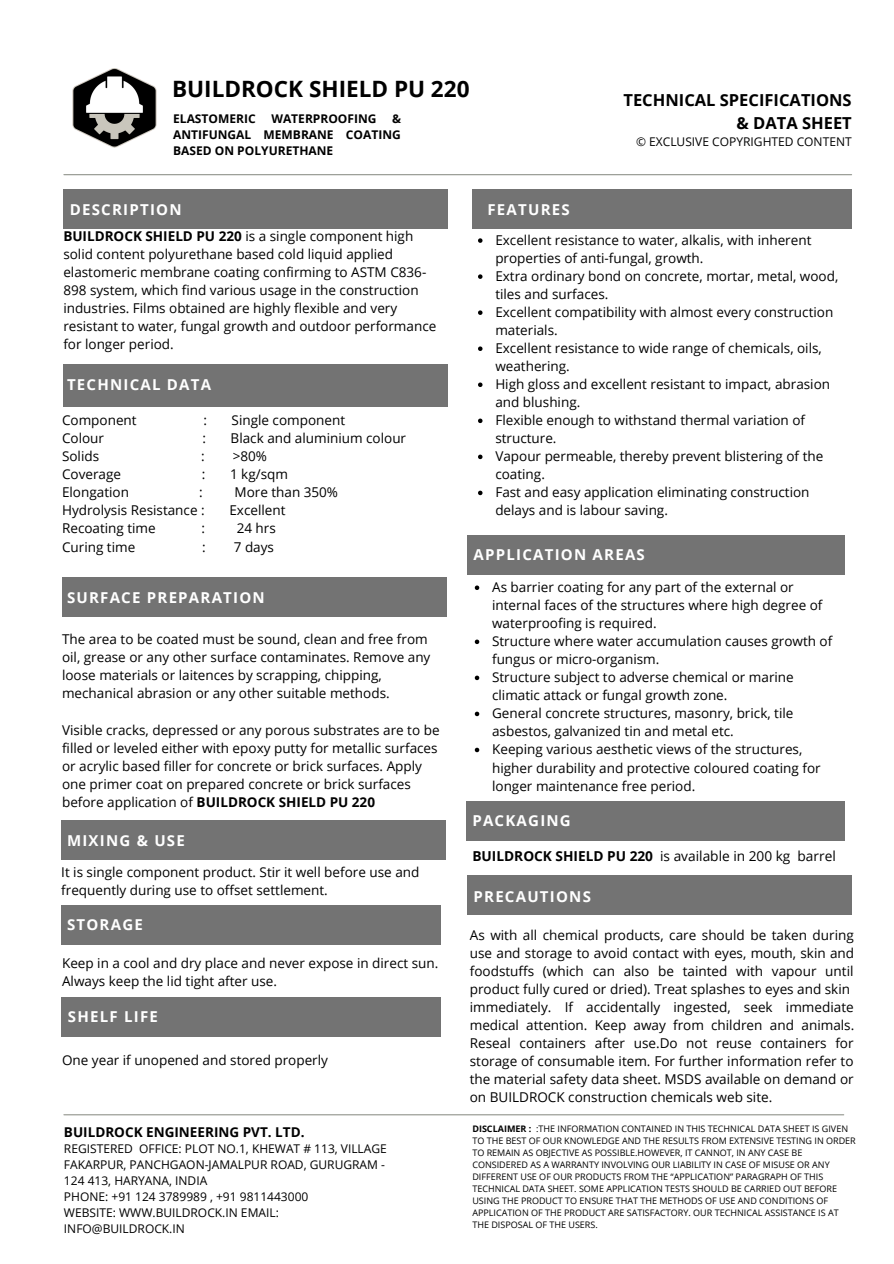
<style>
.page{position:relative;width:894px;height:1264px;background:#fff}
.page>*{position:absolute;margin:0;border:0;box-sizing:border-box;transform-origin:0 0}
.t1{font:700 22.5px "Open Sans";color:#000}
.t2{font:700 16.5px "Open Sans";color:#000}
.t3{font:700 15px "Open Sans";letter-spacing:.08em;color:#fff}
.t4{font:13.65px "Open Sans";color:#000}
.t5{font:13.5px/18px "Open Sans";color:#000}
.t6{font:700 13.5px "Open Sans";color:#000}
.t7{font:12px/16px "Open Sans";color:#000}
.t8{font:700 12px/16px "Open Sans";color:#000;text-align:justify}
.t9{font:9px/12px "Open Sans";color:#000}
.s1{font-weight:700}
</style>
<div class="page">
<hr style="left:64px;top:174px;width:787px;height:1px;background:#91948c">
<img style="left:72px;top:68px;width:85px;height:80px">
<hr style="left:64px;top:1114px;width:779px;height:1px;background:#91948c">
<div style="left:63px;top:189px;width:384px;height:40px;background:#737373"></div>
<div style="left:63px;top:363px;width:384px;height:43px;background:#737373"></div>
<div style="left:472px;top:189px;width:379px;height:40px;background:#737373"></div>
<div style="left:466px;top:801px;width:378px;height:39px;background:#737373"></div>
<div style="left:467px;top:875px;width:384px;height:39px;background:#737373"></div>
<svg style="left:478px;top:238px;width:4px;height:5px"></svg>
<svg style="left:478px;top:274px;width:4px;height:5px"></svg>
<svg style="left:478px;top:310px;width:4px;height:5px"></svg>
<svg style="left:478px;top:346px;width:4px;height:5px"></svg>
<svg style="left:478px;top:382px;width:4px;height:5px"></svg>
<svg style="left:478px;top:418px;width:4px;height:5px"></svg>
<svg style="left:478px;top:454px;width:4px;height:5px"></svg>
<svg style="left:478px;top:490px;width:4px;height:5px"></svg>
<div style="left:62px;top:577px;width:384px;height:40px;background:#737373"></div>
<div style="left:467px;top:535px;width:377px;height:39px;background:#737373"></div>
<svg style="left:474px;top:585px;width:5px;height:5px"></svg>
<svg style="left:474px;top:639px;width:5px;height:5px"></svg>
<svg style="left:474px;top:675px;width:5px;height:5px"></svg>
<svg style="left:474px;top:711px;width:5px;height:5px"></svg>
<svg style="left:474px;top:747px;width:5px;height:5px"></svg>
<div style="left:61px;top:820px;width:384px;height:40px;background:#737373"></div>
<div style="left:61px;top:905px;width:380px;height:39px;background:#737373"></div>
<div style="left:61px;top:996px;width:380px;height:40px;background:#737373"></div>
<p class="t1" style="left:172px;top:73px;width:299px">BUILDROCK SHIELD PU 220</p>
<p class="t8" style="left:173px;top:110px;width:84px">ELASTOMERIC</p>
<p class="t8" style="left:271px;top:110px;width:107px">WATERPROOFING</p>
<p class="t8" style="left:173px;top:110px;width:229px;text-indent:219px">&amp; ANTIFUNGAL MEMBRANE COATING BASED ON POLYURETHANE</p>
<p class="t2" style="left:623px;top:88px;width:230px">TECHNICAL SPECIFICATIONS</p>
<p class="t2" style="left:736px;top:111px;width:117px">&amp; DATA SHEET</p>
<p class="t7" style="left:636px;top:133px;width:217px">© EXCLUSIVE COPYRIGHTED CONTENT</p>
<p class="t3" style="left:70px;top:199px;width:113px">DESCRIPTION</p>
<p class="t5" style="left:63px;top:227px;width:374px"><span class="s1">BUILDROCK SHIELD PU 220</span> is a single component high solid content polyurethane based cold liquid applied elastomeric membrane coating confirming to ASTM C836- 898 system, which find various usage in the construction industries. Films obtained are highly flexible and very resistant to water, fungal growth and outdoor performance for longer period.</p>
<p class="t3" style="left:67px;top:374px;width:146px">TECHNICAL DATA</p>
<p class="t5" style="left:62px;top:411px;width:76px">Component</p>
<p class="t5" style="left:203px;top:411px;width:5px">:</p>
<p class="t5" style="left:231px;top:411px;width:115px">Single component</p>
<p class="t5" style="left:62px;top:429px;width:44px">Colour</p>
<p class="t5" style="left:202px;top:429px;width:5px">:</p>
<p class="t5" style="left:230px;top:429px;width:177px">Black and aluminium colour</p>
<p class="t5" style="left:62px;top:447px;width:39px">Solids</p>
<p class="t5" style="left:201px;top:447px;width:5px">:</p>
<p class="t5" style="left:233px;top:447px;width:36px">&gt;80%</p>
<p class="t5" style="left:62px;top:465px;width:60px">Coverage</p>
<p class="t5" style="left:202px;top:465px;width:5px">:</p>
<p class="t5" style="left:230px;top:465px;width:59px">1 kg/sqm</p>
<p class="t5" style="left:62px;top:483px;width:68px">Elongation</p>
<p class="t5" style="left:199px;top:483px;width:5px">:</p>
<p class="t5" style="left:234px;top:483px;width:105px">More than 350%</p>
<p class="t5" style="left:62px;top:501px;width:144px">Hydrolysis Resistance :</p>
<p class="t5" style="left:229px;top:501px;width:58px">Excellent</p>
<p class="t5" style="left:62px;top:519px;width:95px">Recoating time</p>
<p class="t5" style="left:201px;top:519px;width:5px">:</p>
<p class="t5" style="left:237px;top:519px;width:41px">24 hrs</p>
<p class="t5" style="left:62px;top:537px;width:75px">Curing time</p>
<p class="t5" style="left:202px;top:537px;width:5px">:</p>
<p class="t5" style="left:234px;top:537px;width:42px">7 days</p>
<p class="t3" style="left:67px;top:586px;width:199px">SURFACE PREPARATION</p>
<p class="t5" style="left:62px;top:630px;width:370px">The area to be coated must be sound, clean and free from oil, grease or any other surface contaminates. Remove any loose materials or laitences by scrapping, chipping, mechanical abrasion or any other suitable methods.</p>
<p class="t5" style="left:62px;top:720px;width:379px">Visible cracks, depressed or any porous substrates are to be filled or leveled either with epoxy putty for metallic surfaces or acrylic based filler for concrete or brick surfaces. Apply one primer coat on prepared concrete or brick surfaces before application of <span class="s1">BUILDROCK SHIELD PU 220</span></p>
<p class="t3" style="left:67px;top:829px;width:119px">MIXING &amp; USE</p>
<p class="t5" style="left:61px;top:863px;width:359px">It is single component product. Stir it well before use and frequently during use to offset settlement.</p>
<p class="t3" style="left:67px;top:914px;width:77px">STORAGE</p>
<p class="t5" style="left:62px;top:953px;width:378px">Keep in a cool and dry place and never expose in direct sun.<br>Always keep the lid tight after use.</p>
<p class="t3" style="left:68px;top:1006px;width:91px">SHELF LIFE</p>
<p class="t5" style="left:62px;top:1050px;width:267px">One year if unopened and stored properly</p>
<p class="t6" style="left:64px;top:1122px;width:242px">BUILDROCK ENGINEERING PVT. LTD.</p>
<p class="t7" style="left:64px;top:1139px;width:324px">REGISTERED OFFICE: PLOT NO.1, KHEWAT # 113, VILLAGE<br>FAKARPUR, PANCHGAON-JAMALPUR ROAD, GURUGRAM -<br>124 413, HARYANA, INDIA</p>
<p class="t7" style="left:64px;top:1188px;width:246px">PHONE: +91 124 3789989 , +91 9811443000</p>
<p class="t7" style="left:64px;top:1204px;width:216px">WEBSITE: WWW.BUILDROCK.IN EMAIL:<br>INFO@BUILDROCK.IN</p>
<p class="t3" style="left:487px;top:199px;width:84px">FEATURES</p>
<p class="t5" style="left:495px;top:231px;width:317px">Excellent resistance to water, alkalis, with inherent properties of anti-fungal, growth.</p>
<p class="t5" style="left:495px;top:267px;width:344px">Extra ordinary bond on concrete, mortar, metal, wood, tiles and surfaces.</p>
<p class="t5" style="left:495px;top:303px;width:339px">Excellent compatibility with almost every construction materials.</p>
<p class="t5" style="left:495px;top:339px;width:328px">Excellent resistance to wide range of chemicals, oils, weathering.</p>
<p class="t5" style="left:495px;top:375px;width:336px">High gloss and excellent resistant to impact, abrasion and blushing.</p>
<p class="t5" style="left:495px;top:411px;width:311px">Flexible enough to withstand thermal variation of structure.</p>
<p class="t5" style="left:495px;top:447px;width:329px">Vapour permeable, thereby prevent blistering of the coating.</p>
<p class="t5" style="left:495px;top:483px;width:315px">Fast and easy application eliminating construction delays and is labour saving.</p>
<p class="t3" style="left:473px;top:544px;width:173px">APPLICATION AREAS</p>
<p class="t5" style="left:492px;top:578px;width:332px">As barrier coating for any part of the external or internal faces of the structures where high degree of waterproofing is required.</p>
<p class="t5" style="left:492px;top:632px;width:341px">Structure where water accumulation causes growth of fungus or micro-organism.</p>
<p class="t5" style="left:492px;top:668px;width:303px">Structure subject to adverse chemical or marine climatic attack or fungal growth zone.</p>
<p class="t5" style="left:492px;top:704px;width:303px">General concrete structures, masonry, brick, tile asbestos, galvanized tin and metal etc.</p>
<p class="t5" style="left:492px;top:740px;width:330px">Keeping various aesthetic views of the structures, higher durability and protective coloured coating for longer maintenance free period.</p>
<p class="t3" style="left:472px;top:810px;width:100px">PACKAGING</p>
<p class="t4" style="left:472px;top:846px;width:365px"><span class="s1">BUILDROCK SHIELD PU 220</span> is available in 200 kg barrel</p>
<p class="t3" style="left:473px;top:885px;width:119px">PRECAUTIONS</p>
<p class="t5" style="left:469px;top:925px;width:386px;text-align:justify">As with all chemical products, care should be taken during use and storage to avoid contact with eyes, mouth, skin and foodstuffs (which can also be tainted with vapour until product fully cured or dried). Treat splashes to eyes and skin</p>
<p class="t5" style="left:469px;top:997px;width:386px;text-align:justify">immediately. If accidentally ingested, seek immediate medical attention. Keep away from children and animals.<br>Reseal containers after use.Do not reuse containers for storage of consumable item. For further information refer to the material safety data sheet. MSDS available on demand or</p>
<p class="t5" style="left:469px;top:1087px;width:304px">on BUILDROCK construction chemicals web site.</p>
<p class="t9" style="left:472px;top:1122px;width:385px"><span class="s1">DISCLAIMER :</span> :THE INFORMATION CONTAINED IN THIS TECHNICAL DATA SHEET IS GIVEN TO THE BEST OF OUR KNOWLEDGE AND THE RESULTS FROM EXTENSIVE TESTING IN ORDER TO REMAIN AS OBJECTIVE AS POSSIBLE.HOWEVER, IT CANNOT, IN ANY CASE BE CONSIDERED AS A WARRANTY INVOLVING OUR LIABILITY IN CASE OF MISUSE OR ANY DIFFERENT USE OF OUR PRODUCTS FROM THE “APPLICATION” PARAGRAPH OF THIS TECHNICAL DATA SHEET. SOME APPLICATION TESTS SHOULD BE CARRIED OUT BEFORE USING THE PRODUCT TO ENSURE THAT THE METHODS OF USE AND CONDITIONS OF APPLICATION OF THE PRODUCT ARE SATISFACTORY. OUR TECHNICAL ASSISTANCE IS AT THE DISPOSAL OF THE USERS.</p>
</div>
